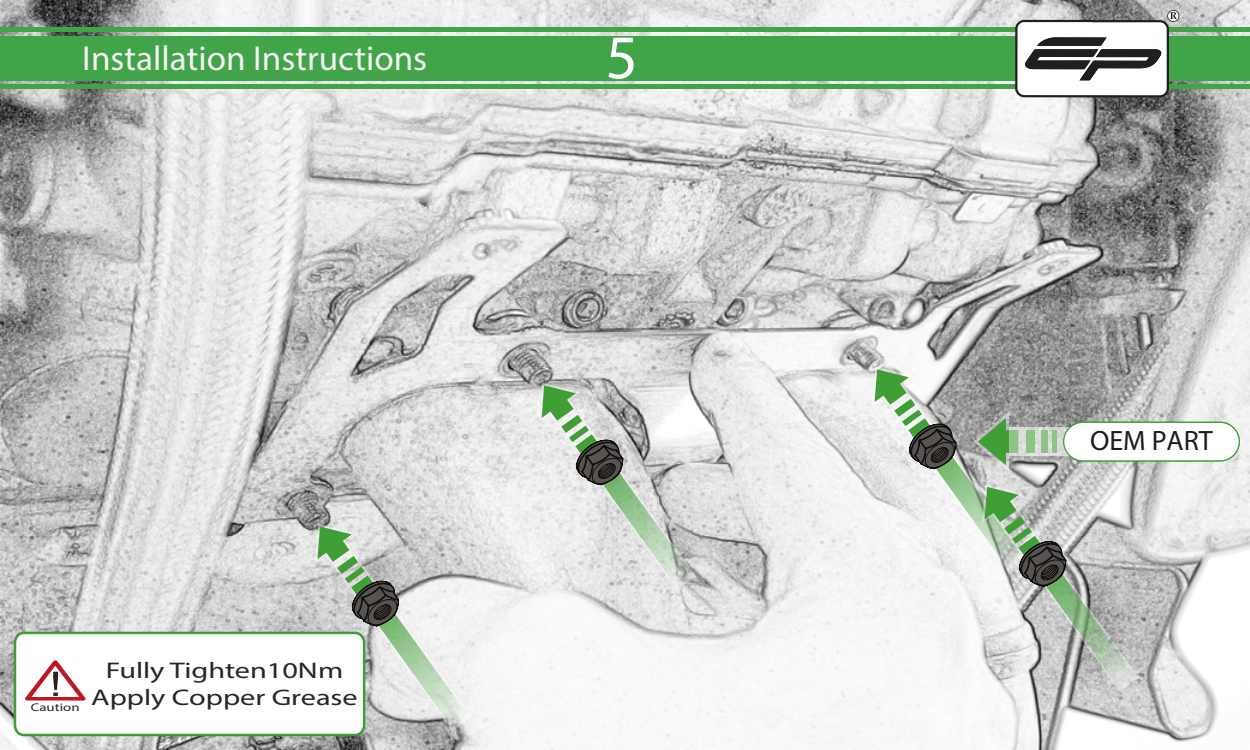
<style>
.page{position:relative;width:1250px;height:750px;background:#fff}
.page>*{position:absolute;margin:0;border:0;box-sizing:border-box;transform-origin:0 0}
.t1{font:62.5px "Myriad Pro";color:#fff}
.t2{font:34.75px "Myriad Pro";color:#f2f2f2}
.t3{font:28px "Myriad Pro";color:#1d1d1b}
.t4{font:22.75px/27.2px "Myriad Pro";color:#2b2523;text-align:center;scale:1.33 1}
.t5{font:11.25px "Myriad Pro";color:#2b2523;scale:1.33 1}
</style>
<div class="page">
<img style="left:0;top:0;width:1250px;height:750px">
<div style="left:0;top:36px;width:1250px;height:44px;background:#42a448"></div>
<hr style="left:0;top:85px;width:1250px;height:4px;background:#42a448">
<hr style="left:0;top:27px;width:1250px;height:4px;background:#42a448">
<svg style="left:1168px;top:11px;width:11px;height:10px"></svg>
<svg style="left:1015px;top:12px;width:162px;height:86px"></svg>
<svg style="left:539px;top:383px;width:157px;height:207px"></svg>
<svg style="left:315px;top:524px;width:157px;height:207px"></svg>
<svg style="left:872px;top:367px;width:267px;height:325px"></svg>
<svg style="left:1009px;top:427px;width:60px;height:29px"></svg>
<div style="left:1063px;top:422px;width:177px;height:40px;background:#fff;border:1px solid #3f9f36;border-radius:19px"></div>
<div style="left:15px;top:633px;width:349px;height:102px;background:#fff;border-radius:9px"></div>
<div style="left:14px;top:632px;width:351px;height:104px;border:2px solid #3f9c36;border-radius:9px"></div>
<svg style="left:25px;top:660px;width:61px;height:41px"></svg>
<h2 class="t2" style="left:82px;top:37px;width:346px">Installation Instructions</h2>
<h1 class="t1" style="left:606px;top:19px;width:34px">5</h1>
<p class="t5" style="left:31px;top:700px;width:38px">Caution</p>
<p class="t4" style="left:91px;top:656px;width:202px">Fully Tighten10Nm<br>Apply Copper Grease</p>
<p class="t3" style="left:1090px;top:423px;width:124px">OEM PART</p>
</div>
